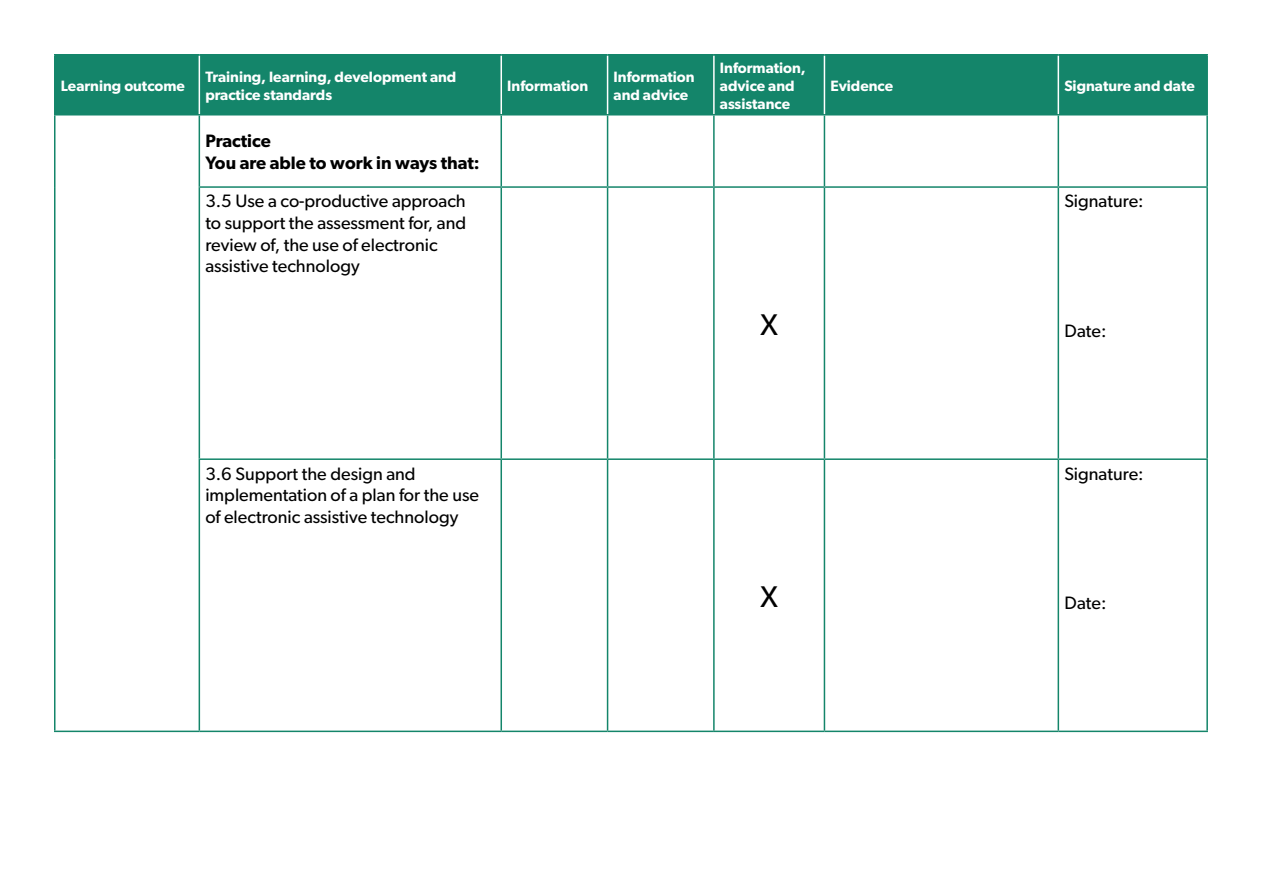
<style>
.page{position:relative;width:1263px;height:893px;background:#fff}
.page>*{position:absolute;margin:0;border:0;box-sizing:border-box;transform-origin:0 0}
.t1{font:30px "Gibson";color:#000}
.t2{font:18px/21.6px "Gibson";color:#000}
.Section_header{font:600 18px "Gibson";color:#000}
.t3{font:600 15px/18px "Gibson";color:#fff}
</style>
<div class="page">
<div style="left:56px;top:56px;width:1150px;height:58px;background:#14856a"></div>
<hr style="left:54px;top:116px;width:2px;height:71px;background:#14856a">
<hr style="left:199px;top:116px;width:1px;height:70px;background:#14856a">
<hr style="left:500px;top:116px;width:2px;height:70px;background:#14856a">
<hr style="left:607px;top:116px;width:1px;height:70px;background:#14856a">
<hr style="left:713px;top:116px;width:2px;height:70px;background:#14856a">
<hr style="left:824px;top:116px;width:1px;height:70px;background:#14856a">
<hr style="left:1057px;top:116px;width:2px;height:70px;background:#14856a">
<hr style="left:1206px;top:116px;width:2px;height:70px;background:#14856a">
<hr style="left:54px;top:187px;width:2px;height:272px;background:#14856a">
<hr style="left:199px;top:186px;width:302px;height:2px;background:#14856a">
<hr style="left:199px;top:188px;width:1px;height:270px;background:#14856a">
<hr style="left:501px;top:186px;width:107px;height:2px;background:#14856a">
<hr style="left:500px;top:188px;width:2px;height:270px;background:#14856a">
<hr style="left:608px;top:186px;width:106px;height:2px;background:#14856a">
<hr style="left:607px;top:188px;width:1px;height:270px;background:#14856a">
<hr style="left:714px;top:186px;width:110px;height:2px;background:#14856a">
<hr style="left:713px;top:188px;width:2px;height:270px;background:#14856a">
<hr style="left:824px;top:186px;width:234px;height:2px;background:#14856a">
<hr style="left:824px;top:188px;width:1px;height:270px;background:#14856a">
<hr style="left:1058px;top:186px;width:150px;height:2px;background:#14856a">
<hr style="left:1057px;top:188px;width:2px;height:270px;background:#14856a">
<hr style="left:1206px;top:188px;width:2px;height:270px;background:#14856a">
<hr style="left:54px;top:459px;width:2px;height:272px;background:#14856a">
<hr style="left:199px;top:458px;width:302px;height:2px;background:#14856a">
<hr style="left:199px;top:460px;width:1px;height:271px;background:#14856a">
<hr style="left:501px;top:458px;width:107px;height:2px;background:#14856a">
<hr style="left:500px;top:460px;width:2px;height:271px;background:#14856a">
<hr style="left:608px;top:458px;width:106px;height:2px;background:#14856a">
<hr style="left:607px;top:460px;width:1px;height:271px;background:#14856a">
<hr style="left:714px;top:458px;width:110px;height:2px;background:#14856a">
<hr style="left:713px;top:460px;width:2px;height:271px;background:#14856a">
<hr style="left:824px;top:458px;width:234px;height:2px;background:#14856a">
<hr style="left:824px;top:460px;width:1px;height:271px;background:#14856a">
<hr style="left:1058px;top:458px;width:150px;height:2px;background:#14856a">
<hr style="left:1057px;top:460px;width:2px;height:271px;background:#14856a">
<hr style="left:1206px;top:460px;width:2px;height:271px;background:#14856a">
<hr style="left:54px;top:731px;width:145px;height:1px;background:#14856a">
<hr style="left:199px;top:731px;width:302px;height:1px;background:#14856a">
<hr style="left:501px;top:731px;width:107px;height:1px;background:#14856a">
<hr style="left:608px;top:731px;width:106px;height:1px;background:#14856a">
<hr style="left:714px;top:731px;width:110px;height:1px;background:#14856a">
<hr style="left:824px;top:731px;width:234px;height:1px;background:#14856a">
<hr style="left:1058px;top:731px;width:150px;height:1px;background:#14856a">
<hr style="left:199px;top:56px;width:1px;height:58px;background:#fff">
<hr style="left:500px;top:56px;width:2px;height:58px;background:#fff">
<hr style="left:607px;top:56px;width:1px;height:58px;background:#fff">
<hr style="left:713px;top:56px;width:2px;height:58px;background:#fff">
<hr style="left:824px;top:56px;width:1px;height:58px;background:#fff">
<hr style="left:1057px;top:56px;width:2px;height:58px;background:#fff">
<hr style="left:54px;top:54px;width:145px;height:2px;background:#14856a">
<hr style="left:54px;top:56px;width:2px;height:58px;background:#14856a">
<hr style="left:199px;top:54px;width:302px;height:2px;background:#14856a">
<hr style="left:501px;top:54px;width:107px;height:2px;background:#14856a">
<hr style="left:608px;top:54px;width:106px;height:2px;background:#14856a">
<hr style="left:714px;top:54px;width:110px;height:2px;background:#14856a">
<hr style="left:824px;top:54px;width:234px;height:2px;background:#14856a">
<hr style="left:1058px;top:54px;width:150px;height:2px;background:#14856a">
<hr style="left:1206px;top:56px;width:2px;height:58px;background:#14856a">
<hr style="left:54px;top:114px;width:145px;height:2px;background:#14856a">
<hr style="left:199px;top:114px;width:302px;height:2px;background:#14856a">
<hr style="left:501px;top:114px;width:107px;height:2px;background:#14856a">
<hr style="left:608px;top:114px;width:106px;height:2px;background:#14856a">
<hr style="left:714px;top:114px;width:110px;height:2px;background:#14856a">
<hr style="left:824px;top:114px;width:234px;height:2px;background:#14856a">
<hr style="left:1058px;top:114px;width:150px;height:2px;background:#14856a">
<p class="t3" style="left:61px;top:76px;width:126px">Learning outcome</p>
<p class="t3" style="left:205px;top:67px;width:253px">Training, learning, development and practice standards</p>
<p class="t3" style="left:507px;top:76px;width:83px">Information</p>
<p class="t3" style="left:614px;top:67px;width:83px">Information and advice</p>
<p class="t3" style="left:720px;top:58px;width:87px">Information, advice and assistance</p>
<h2 class="Section_header" style="left:205px;top:130px;width:67px">Practice</h2>
<h2 class="Section_header" style="left:205px;top:152px;width:276px">You are able to work in ways that:</h2>
<p class="t2" style="left:205px;top:190px;width:262px">3.5 Use a co-productive approach to support the assessment for, and review of, the use of electronic assistive technology</p>
<p class="t1" style="left:760px;top:307px;width:19px">X</p>
<p class="t3" style="left:830px;top:76px;width:64px">Evidence</p>
<p class="t3" style="left:1064px;top:76px;width:132px">Signature and date</p>
<p class="t2" style="left:1064px;top:190px;width:81px">Signature:</p>
<p class="t2" style="left:1064px;top:320px;width:44px">Date:</p>
<p class="t2" style="left:205px;top:462px;width:275px">3.6 Support the design and implementation of a plan for the use of electronic assistive technology</p>
<p class="t1" style="left:760px;top:579px;width:19px">X</p>
<p class="t2" style="left:1064px;top:462px;width:81px">Signature:</p>
<p class="t2" style="left:1064px;top:592px;width:44px">Date:</p>
</div>
